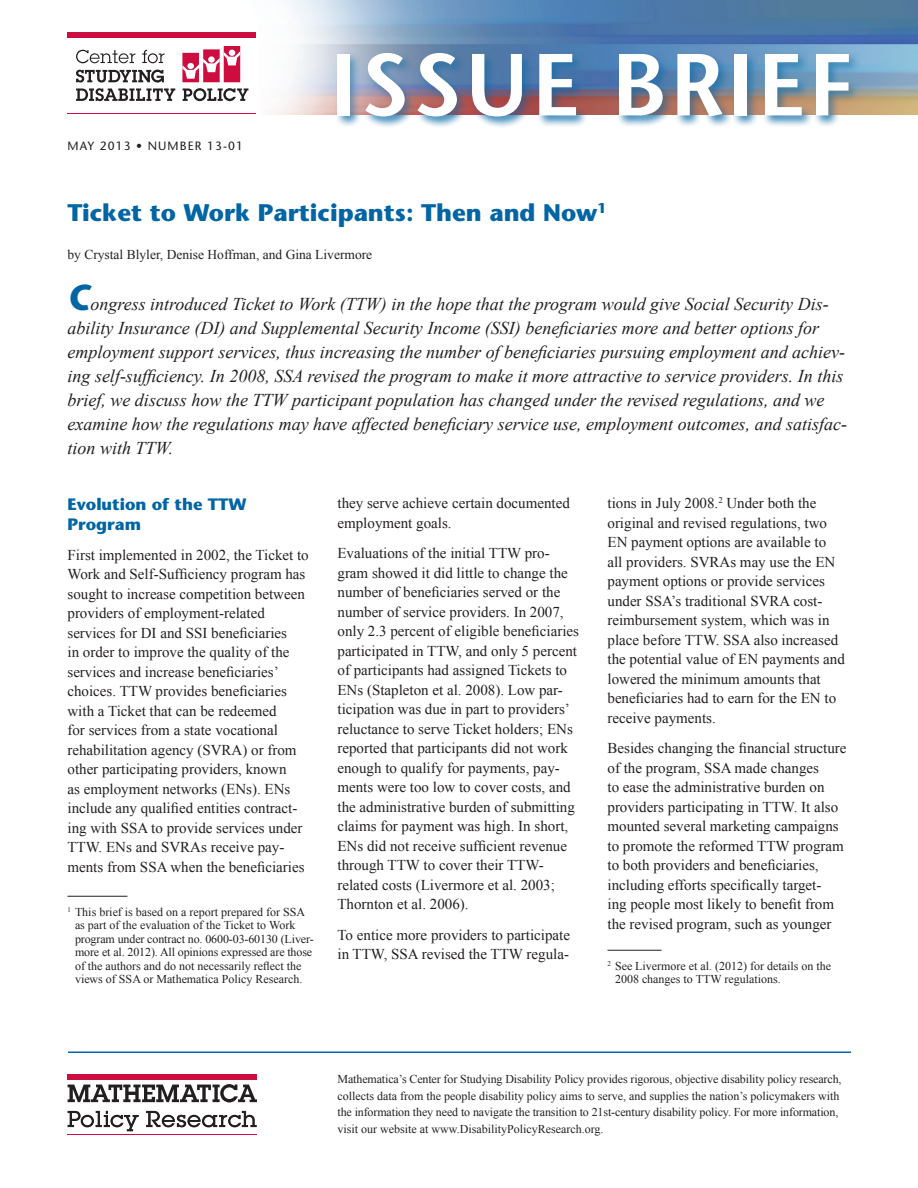
<style>
.page{position:relative;width:918px;height:1188px;background:#fff}
.page>*{position:absolute;margin:0;border:0;box-sizing:border-box;transform-origin:0 0}
.A_Title{font:700 24px "Stone Sans Std";color:#0065a4}
.Intro_Text{font:italic 18px/24px "Times New Roman";color:#231f20}
.B_Blue_Head{font:700 16.5px/19.5px "Stone Sans Std";color:#0065a4}
.Text{font:15px/19.5px "Times New Roman";color:#231f20}
.Byline{font:13.5px "Times New Roman";color:#231f20}
.Footnote_with_rule{font:12px/13.5px "Times New Roman";color:#231f20}
.t1{font:500 12px "Stone Sans Std";letter-spacing:.09em;color:#231f20}
.s1{font-family:"Stone Sans Std";font-weight:700;font-size:36px;color:#0065a4}
</style>
<div class="page">
<hr style="left:68px;top:1052px;width:783px;height:1px;background:#0065a4">
<img style="left:67px;top:0;width:851px;height:114px">
<div style="left:335px;top:50px;width:526px;height:79px;background:#0065a4;opacity:.5"></div>
<div style="left:338px;top:54px;width:12px;height:61px;background:#fff"></div>
<svg style="left:365px;top:53px;width:40px;height:63px"></svg>
<svg style="left:417px;top:53px;width:40px;height:63px"></svg>
<svg style="left:472px;top:54px;width:50px;height:62px"></svg>
<svg style="left:539px;top:54px;width:37px;height:61px"></svg>
<svg style="left:618px;top:54px;width:45px;height:61px"></svg>
<svg style="left:677px;top:54px;width:46px;height:62px"></svg>
<div style="left:735px;top:54px;width:12px;height:61px;background:#fff"></div>
<svg style="left:764px;top:54px;width:38px;height:61px"></svg>
<svg style="left:815px;top:54px;width:34px;height:61px"></svg>
<hr style="left:68px;top:896px;width:59px;height:1px;background:#231f20">
<hr style="left:608px;top:950px;width:54px;height:1px;background:#231f20">
<div style="left:68px;top:32px;width:191px;height:84px;background:#fff"></div>
<div style="left:68px;top:32px;width:188px;height:5px;background:#cd0d40"></div>
<svg style="left:203px;top:49px;width:17px;height:1px"></svg>
<div style="left:224px;top:46px;width:16px;height:36px;background:#cd0d40"></div>
<svg style="left:76px;top:50px;width:173px;height:52px"></svg>
<hr style="left:68px;top:113px;width:188px;height:1px;background:#cd0d40">
<svg style="left:68px;top:1084px;width:189px;height:18px"></svg>
<hr style="left:68px;top:1134px;width:189px;height:1px;background:#cd0d40">
<svg style="left:68px;top:1111px;width:71px;height:20px"></svg>
<svg style="left:146px;top:1111px;width:111px;height:16px"></svg>
<div style="left:68px;top:1075px;width:189px;height:5px;background:#cd0d40"></div>
<p class="t1" style="left:68px;top:139px;width:177px">MAY 2013 • NUMBER 13-01</p>
<p class="A_Title" style="left:68px;top:198px;width:540px">Ticket to Work Participants: Then and Now<sup>1</sup></p>
<p class="Byline" style="left:68px;top:245px;width:306px">by Crystal Blyler, Denise Hoffman, and Gina Livermore</p>
<p class="Intro_Text" style="left:67px;top:291px;width:781px"><span class="s1">C</span>ongress introduced Ticket to Work (TTW) in the hope that the program would give Social Security Dis&shy;ability Insurance (DI) and Supplemental Security Income (SSI) beneficiaries more and better options for employment support services, thus increasing the number of beneficiaries pursuing employment and achiev&shy;ing self-sufficiency. In 2008, SSA revised the program to make it more attractive to service providers. In this brief, we discuss how the TTW participant population has changed under the revised regulations, and we examine how the regulations may have affected beneficiary service use, employment outcomes, and satisfac&shy;tion with TTW.</p>
<p class="B_Blue_Head" style="left:68px;top:495px;width:181px">Evolution of the TTW<br>Program</p>
<p class="Text" style="left:68px;top:545px;width:243px">First implemented in 2002, the Ticket to Work and Self-Sufficiency program has sought to increase competition between providers of employment-related services for DI and SSI beneficiaries<br>in order to improve the quality of the services and increase beneficiaries’ choices. TTW provides beneficiaries with a Ticket that can be redeemed<br>for services from a state vocational rehabilitation agency (SVRA) or from other participating providers, known<br>as employment networks (ENs). ENs include any qualified entities contract&shy;ing with SSA to provide services under TTW. ENs and SVRAs receive pay&shy;ments from SSA when the beneficiaries</p>
<p class="Footnote_with_rule" style="left:75px;top:905px;width:240px;text-indent:-8px"><sup>1</sup> This brief is based on a report prepared for SSA as part of the evaluation of the Ticket to Work program under contract no. 0600-03-60130 (Liver&shy;more et al. 2012). All opinions expressed are those of the authors and do not necessarily reflect the views of SSA or Mathematica Policy Research.</p>
<p class="Text" style="left:338px;top:493px;width:234px">they serve achieve certain documented employment goals.</p>
<p class="Text" style="left:338px;top:543px;width:243px">Evaluations of the initial TTW pro&shy;gram showed it did little to change the number of beneficiaries served or the number of service providers. In 2007, only 2.3 percent of eligible beneficiaries participated in TTW, and only 5 percent of participants had assigned Tickets to ENs (Stapleton et al. 2008). Low par&shy;ticipation was due in part to providers’ reluctance to serve Ticket holders; ENs reported that participants did not work enough to qualify for payments, pay&shy;ments were too low to cover costs, and the administrative burden of submitting claims for payment was high. In short, ENs did not receive sufficient revenue through TTW to cover their TTW&shy;related costs (Livermore et al. 2003; Thornton et al. 2006).</p>
<p class="Text" style="left:338px;top:925px;width:234px">To entice more providers to participate in TTW, SSA revised the TTW regula-</p>
<p class="Text" style="left:608px;top:493px;width:239px">tions in July 2008.<sup>2</sup> Under both the original and revised regulations, two EN payment options are available to<br>all providers. SVRAs may use the EN payment options or provide services under SSA’s traditional SVRA cost&shy;reimbursement system, which was in place before TTW. SSA also increased the potential value of EN payments and lowered the minimum amounts that beneficiaries had to earn for the EN to receive payments.</p>
<p class="Text" style="left:608px;top:738px;width:241px">Besides changing the financial structure of the program, SSA made changes<br>to ease the administrative burden on providers participating in TTW. It also mounted several marketing campaigns to promote the reformed TTW program to both providers and beneficiaries, including efforts specifically target-<br>ing people most likely to benefit from the revised program, such as younger</p>
<p class="Footnote_with_rule" style="left:615px;top:959px;width:218px;text-indent:-8px"><sup>2</sup> See Livermore et al. (2012) for details on the<br>2008 changes to TTW regulations.</p>
<p class="Footnote_with_rule" style="left:338px;top:1071px;width:506px;line-height:16.5px">Mathematica’s Center for Studying Disability Policy provides rigorous, objective disability policy research, collects data from the people disability policy aims to serve, and supplies the nation’s policymakers with the information they need to navigate the transition to 21st-century disability policy. For more information, visit our website at www.DisabilityPolicyResearch.org.</p>
</div>
